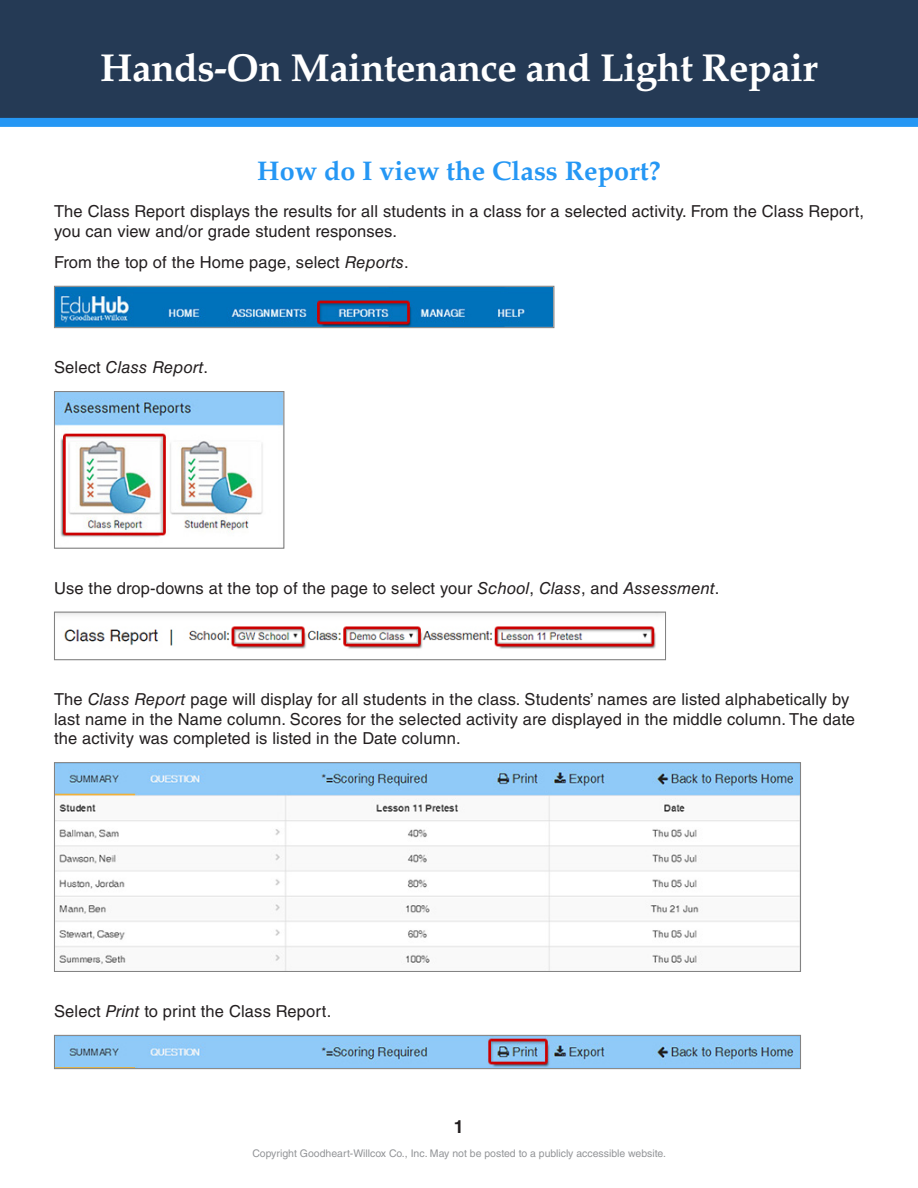
<style>
.page{position:relative;width:918px;height:1188px;background:#fff}
.page>*{position:absolute;margin:0;border:0;box-sizing:border-box;transform-origin:0 0}
.t1{font:700 39px "Palatino LT Std";letter-spacing:-.015em;color:#fff}
.Doc_Title{font:700 27px "Palatino LT Std";color:#2597f4}
.t2{font:700 18px "Helvetica LT Std";color:#231f20}
.Paragraph{font:16.5px/19.5px "Helvetica LT Std";letter-spacing:.01em;color:#231f20}
.Paragraph-2{font:italic 16.5px "Helvetica LT Std";letter-spacing:.01em;color:#231f20}
.t3{font:10.5px "Helvetica LT Std";color:#939598}
.s1{font-style:italic}
.s2{font-style:normal}
</style>
<div class="page">
<div style="left:0;top:0;width:918px;height:119px;background:#253a55"></div>
<div style="left:0;top:118px;width:918px;height:9px;background:#2597f4"></div>
<img style="left:56px;top:288px;width:496px;height:38px">
<div style="left:54px;top:286px;width:500px;height:42px;border:1px solid #808080"></div>
<img style="left:56px;top:393px;width:226px;height:144px">
<div style="left:54px;top:391px;width:230px;height:158px;border:1px solid #808080"></div>
<img style="left:56px;top:614px;width:607px;height:35px">
<div style="left:54px;top:612px;width:612px;height:48px;border:1px solid #808080"></div>
<img style="left:56px;top:764px;width:743px;height:206px">
<div style="left:54px;top:762px;width:747px;height:210px;border:1px solid #808080"></div>
<img style="left:56px;top:1037px;width:743px;height:30px">
<div style="left:54px;top:1035px;width:747px;height:34px;border:1px solid #808080"></div>
<p class="t1" style="left:100px;top:45px;width:719px">Hands-On Maintenance and Light Repair</p>
<p class="Doc_Title" style="left:257px;top:155px;width:405px">How do I view the Class Report?</p>
<p class="Paragraph" style="left:54px;top:201px;width:812px">The Class Report displays the results for all students in a class for a selected activity. From the Class Report, you can view and/or grade student responses.</p>
<p class="Paragraph" style="left:54px;top:252px;width:356px">From the top of the Home page, select <span class="s1">Reports</span>.</p>
<p class="Paragraph-2" style="left:54px;top:358px;width:156px"><span class="s2">Select</span> Class Report<span class="s2">.</span></p>
<p class="Paragraph" style="left:54px;top:578px;width:667px">Use the drop-downs at the top of the page to select your <span class="s1">School</span>, <span class="s1">Class</span>, and <span class="s1">Assessment</span>.</p>
<p class="Paragraph" style="left:54px;top:690px;width:803px">The <span class="s1">Class Report</span> page will display for all students in the class. Students’ names are listed alphabetically by last name in the Name column. Scores for the selected activity are displayed in the middle column. The date the activity was completed is listed in the Date column.</p>
<p class="Paragraph" style="left:54px;top:1002px;width:279px">Select <span class="s1">Print</span> to print the Class Report.</p>
<p class="t2" style="left:454px;top:1116px;width:12px">1</p>
<p class="t3" style="left:252px;top:1147px;width:415px">Copyright Goodheart-Willcox Co., Inc. May not be posted to a publicly accessible website.</p>
</div>
